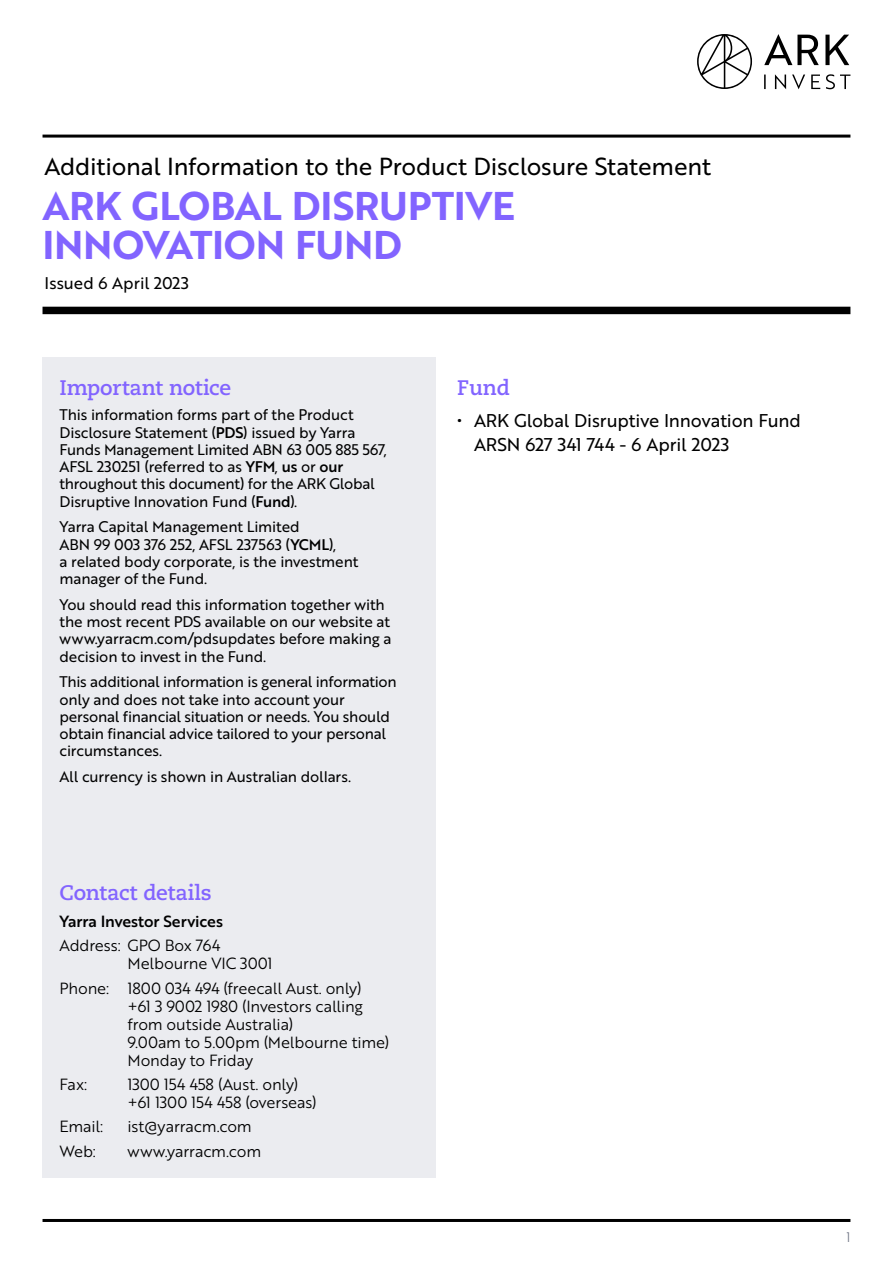
<style>
.page{position:relative;width:893px;height:1263px;background:#fff}
.page>*{position:absolute;margin:0;border:0;box-sizing:border-box;transform-origin:0 0}
.t1{font:39px/39px "Brother 1816 Bold";letter-spacing:-.01em;color:#8264ff}
.t2{font:24px "Brother 1816 Regular";letter-spacing:-.01em;color:#000}
.t3{font:700 21px "Caecilia LT Pro 75";letter-spacing:-.01em;color:#8264ff}
.t4{font:18px/24px "Brother 1816 Regular";letter-spacing:-.01em;color:#000}
.t5{font:16.5px "Brother 1816 Regular";color:#000}
.t6{font:15.75px/18px "Brother 1816 Book";letter-spacing:-.01em;color:#000}
.t7{font:15.75px "Brother 1816 Medium";letter-spacing:-.005em;color:#000}
.t8{font:15px/17.2px "Brother 1816 Regular";letter-spacing:-.01em;color:#000}
.t9{font:13.5px "Brother 1816 Book";color:#737887;scale:.9 1}
.s1{font-family:"Brother 1816 Medium"}
</style>
<div class="page">
<hr style="left:43px;top:1219px;width:807px;height:3px;background:#000">
<div style="left:43px;top:357px;width:393px;height:821px;background:#ebecf0"></div>
<div style="left:43px;top:307px;width:807px;height:7px;background:#000"></div>
<hr style="left:43px;top:135px;width:807px;height:3px;background:#000">
<svg style="left:697px;top:34px;width:55px;height:55px"></svg>
<svg style="left:764px;top:34px;width:86px;height:55px"></svg>
<h2 class="t2" style="left:45px;top:148px;width:668px">Additional Information to the Product Disclosure Statement</h2>
<h1 class="t1" style="left:43px;top:185px;width:474px">ARK GLOBAL DISRUPTIVE<br>INNOVATION FUND</h1>
<p class="t5" style="left:45px;top:271px;width:146px">Issued 6 April 2023</p>
<h3 class="t3" style="left:60px;top:373px;width:173px">Important notice</h3>
<p class="t8" style="left:60px;top:406px;width:329px">This information forms part of the Product Disclosure Statement (<span class="s1">PDS</span>) issued by Yarra Funds Management Limited ABN 63 005 885 567, AFSL 230251 (referred to as <span class="s1">YFM</span>, <span class="s1">us</span> or <span class="s1">our </span>throughout this document) for the ARK Global Disruptive Innovation Fund (<span class="s1">Fund</span>).</p>
<p class="t8" style="left:59px;top:518px;width:300px">Yarra Capital Management Limited<br>ABN 99 003 376 252, AFSL 237563 (<span class="s1">YCML</span>),<br>a related body corporate, is the investment manager of the Fund.</p>
<p class="t8" style="left:59px;top:595px;width:334px">You should read this information together with the most recent PDS available on our website at www.yarracm.com/pdsupdates before making a decision to invest in the Fund.</p>
<p class="t8" style="left:59px;top:673px;width:339px">This additional information is general information only and does not take into account your personal financial situation or needs. You should obtain financial advice tailored to your personal circumstances.</p>
<p class="t8" style="left:59px;top:767px;width:293px">All currency is shown in Australian dollars.</p>
<h3 class="t3" style="left:60px;top:878px;width:154px">Contact details</h3>
<p class="t7" style="left:60px;top:909px;width:165px">Yarra Investor Services</p>
<p class="t6" style="left:128px;top:936px;width:147px;text-indent:-68px">Address: GPO Box 764<br>Melbourne VIC 3001</p>
<p class="t6" style="left:128px;top:978px;width:263px;text-indent:-68px">Phone: 1800 034 494 (freecall Aust. only)<br>+61 3 9002 1980 (Investors calling from outside Australia)<br>9.00am to 5.00pm (Melbourne time)<br>Monday to Friday</p>
<p class="t6" style="left:60px;top:1075px;width:29px">Fax:</p>
<p class="t6" style="left:128px;top:1075px;width:191px">1300 154 458 (Aust. only) +61 1300 154 458 (overseas)</p>
<p class="t6" style="left:60px;top:1117px;width:45px">Email:</p>
<p class="t6" style="left:128px;top:1117px;width:126px">ist@yarracm.com</p>
<p class="t6" style="left:60px;top:1141px;width:38px">Web:</p>
<p class="t6" style="left:128px;top:1141px;width:135px">www.yarracm.com</p>
<h3 class="t3" style="left:457px;top:373px;width:54px">Fund</h3>
<p class="t4" style="left:474px;top:408px;width:328px;text-indent:-17px">• ARK Global Disruptive Innovation Fund<br>ARSN 627 341 744 - 6 April 2023</p>
<p class="t9" style="left:846px;top:1227px;width:6px">1</p>
</div>
